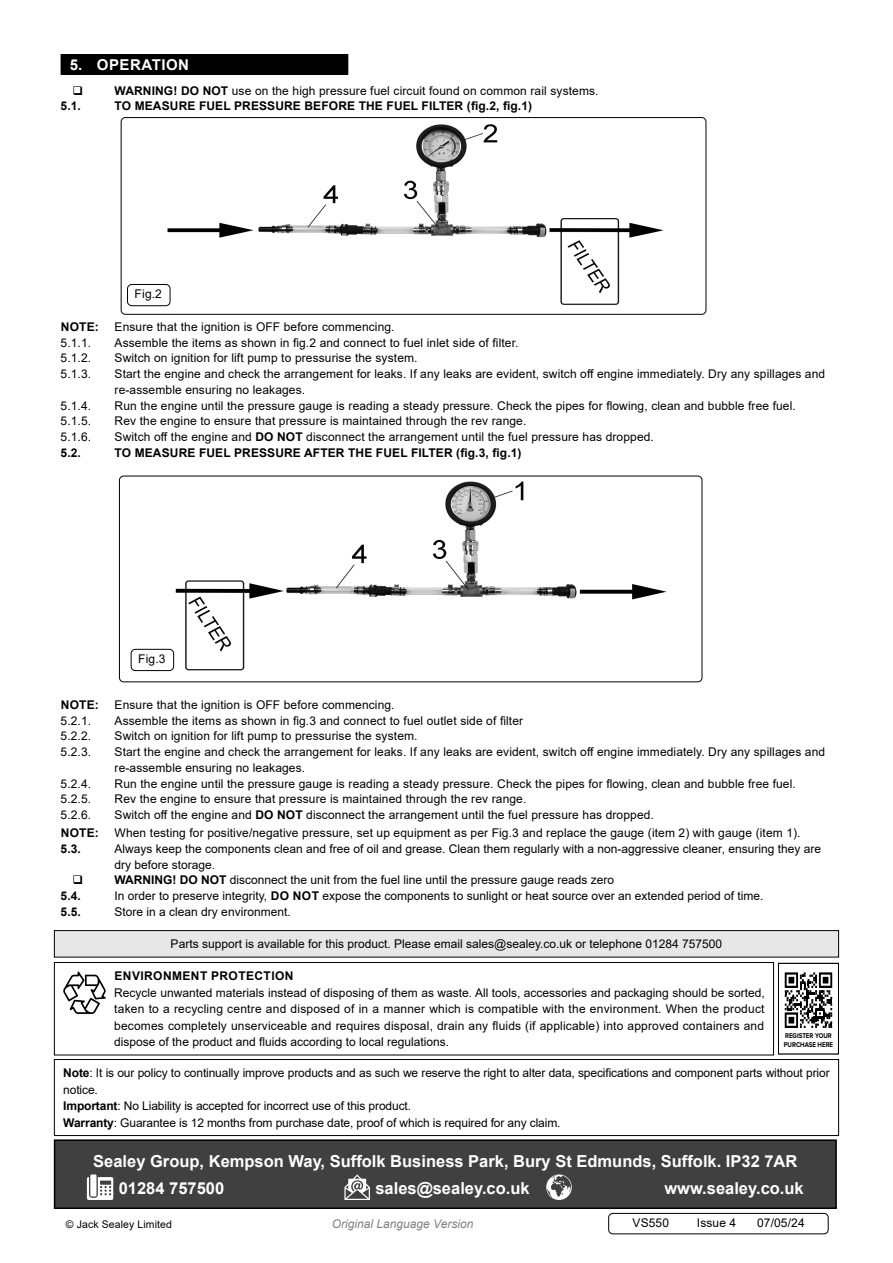
<style>
.page{position:relative;width:893px;height:1263px;background:#fff}
.page>*{position:absolute;margin:0;border:0;box-sizing:border-box;transform-origin:0 0}
.Footer_Contact_Information{font:700 16.5px "Arial";color:#fff}
.t1{font:700 15px "Arial";letter-spacing:.035em;color:#fff}
.Enviroment_Protection_Body{font:12px/15.8px "Arial";letter-spacing:.01em;color:#000}
.Important_Notification_Body{font:12px/16.5px "Arial";letter-spacing:-.01em;color:#000}
.Body{font:12px "Arial";letter-spacing:.01em;color:#000}
.Enviroment_Protection_Header{font:700 12px "Arial";letter-spacing:.01em;color:#000}
.Parts_Support_Body{font:12px "Arial";color:#000}
.t2{font:italic 12px "Arial";color:#818181}
.Enviroment_Protection_Header-2{font:700 12px "Arial";letter-spacing:.035em;color:#000}
.Body__Footer{font:12px "Arial";letter-spacing:.01em;color:#000}
.Body-2{font:700 12px "Arial";letter-spacing:.01em;color:#000}
.Body__Justified__7pt{font:10.5px "Arial";letter-spacing:.01em;color:#000}
.t3{font:700 7.2px/8.4px "Proxima Nova";color:#000;scale:.85 1}
.s1{font-weight:700}
</style>
<div class="page">
<div style="left:61px;top:54px;width:287px;height:21px;background:#000"></div>
<img style="left:160px;top:124px;width:504px;height:183px">
<div style="left:121px;top:117px;width:585px;height:198px;border:1px solid #000;border-radius:4px"></div>
<div style="left:128px;top:284px;width:42px;height:22px;background:#fff;border-radius:4px"></div>
<div style="left:127px;top:284px;width:43px;height:22px;border:1px solid #000;border-radius:4px"></div>
<img style="left:176px;top:476px;width:526px;height:195px">
<div style="left:119px;top:476px;width:583px;height:206px;border:1px solid #000;border-radius:4px"></div>
<div style="left:131px;top:649px;width:43px;height:22px;border:1px solid #000;border-radius:4px"></div>
<div style="left:608px;top:1213px;width:220px;height:21px;border:1px solid #000;border-radius:4px"></div>
<div style="left:55px;top:1140px;width:781px;height:68px;background:#404040"></div>
<svg style="left:87px;top:1177px;width:26px;height:23px"></svg>
<div style="left:90px;top:1174px;width:6px;height:22px;background:#fff"></div>
<svg style="left:344px;top:1174px;width:26px;height:26px"></svg>
<svg style="left:546px;top:1174px;width:26px;height:26px"></svg>
<div style="left:54px;top:1139px;width:783px;height:70px;border:2px solid #000"></div>
<div style="left:54px;top:962px;width:720px;height:93px;border:1px solid #000"></div>
<svg style="left:63px;top:971px;width:43px;height:43px"></svg>
<div style="left:54px;top:1059px;width:785px;height:77px;border:1px solid #000"></div>
<div style="left:54px;top:930px;width:785px;height:27px;background:#e7e7e7"></div>
<div style="left:54px;top:930px;width:785px;height:27px;border:1px solid #000"></div>
<svg style="left:784px;top:972px;width:49px;height:56px"></svg>
<svg style="left:785px;top:972px;width:47px;height:56px"></svg>
<div style="left:778px;top:963px;width:61px;height:91px;border:1px solid #000"></div>
<p class="t1" style="left:70px;top:54px;width:121px">5. OPERATION</p>
<p class="Enviroment_Protection_Body" style="left:115px;top:82px;width:485px"><span class="s1">WARNING! DO NOT</span> use on the high pressure fuel circuit found on common rail systems.</p>
<p class="Enviroment_Protection_Header" style="left:61px;top:98px;width:22px">5.1.</p>
<p class="Enviroment_Protection_Header" style="left:115px;top:98px;width:419px">TO MEASURE FUEL PRESSURE BEFORE THE FUEL FILTER (fig.2, fig.1)</p>
<p class="Body" style="left:135px;top:286px;width:29px">Fig.2</p>
<p class="Body-2" style="left:61px;top:318px;width:40px">NOTE:</p>
<p class="Body" style="left:115px;top:318px;width:281px">Ensure that the ignition is OFF before commencing.</p>
<p class="Enviroment_Protection_Body" style="left:61px;top:334px;width:32px">5.1.1.</p>
<p class="Enviroment_Protection_Body" style="left:115px;top:334px;width:405px">Assemble the items as shown in fig.2 and connect to fuel inlet side of filter.</p>
<p class="Enviroment_Protection_Body" style="left:61px;top:350px;width:32px">5.1.2.</p>
<p class="Enviroment_Protection_Body" style="left:115px;top:350px;width:304px">Switch on ignition for lift pump to pressurise the system.</p>
<p class="Enviroment_Protection_Body" style="left:61px;top:366px;width:32px">5.1.3.</p>
<p class="Enviroment_Protection_Body" style="left:115px;top:366px;width:712px">Start the engine and check the arrangement for leaks. If any leaks are evident, switch off engine immediately. Dry any spillages and re-assemble ensuring no leakages.</p>
<p class="Enviroment_Protection_Body" style="left:61px;top:397px;width:32px">5.1.4.</p>
<p class="Enviroment_Protection_Body" style="left:115px;top:397px;width:683px">Run the engine until the pressure gauge is reading a steady pressure. Check the pipes for flowing, clean and bubble free fuel.</p>
<p class="Enviroment_Protection_Body" style="left:61px;top:413px;width:32px">5.1.5.</p>
<p class="Enviroment_Protection_Body" style="left:115px;top:413px;width:413px">Rev the engine to ensure that pressure is maintained through the rev range.</p>
<p class="Enviroment_Protection_Body" style="left:61px;top:429px;width:32px">5.1.6.</p>
<p class="Enviroment_Protection_Body" style="left:115px;top:429px;width:541px">Switch off the engine and <span class="s1">DO NOT</span> disconnect the arrangement until the fuel pressure has dropped.</p>
<p class="Enviroment_Protection_Header" style="left:61px;top:444px;width:22px">5.2.</p>
<p class="Enviroment_Protection_Header" style="left:115px;top:444px;width:408px">TO MEASURE FUEL PRESSURE AFTER THE FUEL FILTER (fig.3, fig.1)</p>
<p class="Body" style="left:138px;top:650px;width:29px">Fig.3</p>
<p class="Body-2" style="left:61px;top:696px;width:40px">NOTE:</p>
<p class="Body" style="left:115px;top:696px;width:281px">Ensure that the ignition is OFF before commencing.</p>
<p class="Enviroment_Protection_Body" style="left:61px;top:712px;width:32px">5.2.1.</p>
<p class="Enviroment_Protection_Body" style="left:115px;top:712px;width:410px">Assemble the items as shown in fig.3 and connect to fuel outlet side of filter</p>
<p class="Enviroment_Protection_Body" style="left:61px;top:728px;width:32px">5.2.2.</p>
<p class="Enviroment_Protection_Body" style="left:115px;top:728px;width:304px">Switch on ignition for lift pump to pressurise the system.</p>
<p class="Enviroment_Protection_Body" style="left:61px;top:744px;width:32px">5.2.3.</p>
<p class="Enviroment_Protection_Body" style="left:115px;top:744px;width:712px">Start the engine and check the arrangement for leaks. If any leaks are evident, switch off engine immediately. Dry any spillages and re-assemble ensuring no leakages.</p>
<p class="Enviroment_Protection_Body" style="left:61px;top:775px;width:32px">5.2.4.</p>
<p class="Enviroment_Protection_Body" style="left:115px;top:775px;width:683px">Run the engine until the pressure gauge is reading a steady pressure. Check the pipes for flowing, clean and bubble free fuel.</p>
<p class="Enviroment_Protection_Body" style="left:61px;top:791px;width:32px">5.2.5.</p>
<p class="Enviroment_Protection_Body" style="left:115px;top:791px;width:413px">Rev the engine to ensure that pressure is maintained through the rev range.</p>
<p class="Enviroment_Protection_Body" style="left:61px;top:807px;width:32px">5.2.6.</p>
<p class="Enviroment_Protection_Body" style="left:115px;top:807px;width:541px">Switch off the engine and <span class="s1">DO NOT</span> disconnect the arrangement until the fuel pressure has dropped.</p>
<p class="Body-2" style="left:61px;top:824px;width:40px">NOTE:</p>
<p class="Body" style="left:115px;top:825px;width:687px">When testing for positive/negative pressure, set up equipment as per Fig.3 and replace the gauge (item 2) with gauge (item 1).</p>
<p class="Enviroment_Protection_Header" style="left:61px;top:840px;width:22px">5.3.</p>
<p class="Enviroment_Protection_Body" style="left:115px;top:841px;width:708px">Always keep the components clean and free of oil and grease. Clean them regularly with a non-aggressive cleaner, ensuring they are dry before storage.</p>
<p class="Enviroment_Protection_Body" style="left:115px;top:872px;width:501px"><span class="s1">WARNING! DO NOT</span> disconnect the unit from the fuel line until the pressure gauge reads zero</p>
<p class="Enviroment_Protection_Header" style="left:61px;top:887px;width:22px">5.4.</p>
<p class="Enviroment_Protection_Body" style="left:115px;top:888px;width:650px">In order to preserve integrity, <span class="s1">DO NOT</span> expose the components to sunlight or heat source over an extended period of time.</p>
<p class="Enviroment_Protection_Header" style="left:61px;top:903px;width:22px">5.5.</p>
<p class="Enviroment_Protection_Body" style="left:115px;top:904px;width:178px">Store in a clean dry environment.</p>
<p class="Parts_Support_Body" style="left:171px;top:936px;width:553px">Parts support is available for this product. Please email sales@sealey.co.uk or telephone 01284 757500</p>
<p class="Enviroment_Protection_Header-2" style="left:114px;top:967px;width:181px">ENVIRONMENT PROTECTION</p>
<p class="Enviroment_Protection_Body" style="left:114px;top:984px;width:652px;line-height:16.5px;text-align:justify">Recycle unwanted materials instead of disposing of them as waste. All tools, accessories and packaging should be sorted, taken to a recycling centre and disposed of in a manner which is compatible with the environment. When the product becomes completely unserviceable and requires disposal, drain any fluids (if applicable) into approved containers and dispose of the product and fluids according to local regulations.</p>
<p class="Important_Notification_Body" style="left:63px;top:1064px;width:768px"><span class="s1">Note</span>: It is our policy to continually improve products and as such we reserve the right to alter data, specifications and component parts without prior notice.</p>
<p class="Important_Notification_Body" style="left:63px;top:1097px;width:349px"><span class="s1">Important</span>: No Liability is accepted for incorrect use of this product.</p>
<p class="Important_Notification_Body" style="left:63px;top:1114px;width:499px"><span class="s1">Warranty</span>: Guarantee is 12 months from purchase date, proof of which is required for any claim.</p>
<p class="t3" style="left:784px;top:1031px;width:60px">REGISTER YOUR<br>PURCHASE HERE</p>
<p class="Footer_Contact_Information" style="left:93px;top:1149px;width:706px">Sealey Group, Kempson Way, Suffolk Business Park, Bury St Edmunds, Suffolk. IP32 7AR</p>
<p class="Footer_Contact_Information" style="left:119px;top:1176px;width:107px">01284 757500</p>
<p class="Footer_Contact_Information" style="left:375px;top:1176px;width:156px">sales@sealey.co.uk</p>
<p class="Footer_Contact_Information" style="left:664px;top:1176px;width:141px">www.sealey.co.uk</p>
<p class="Body__Justified__7pt" style="left:66px;top:1217px;width:108px">© Jack Sealey Limited</p>
<p class="t2" style="left:332px;top:1216px;width:143px">Original Language Version</p>
<p class="Body__Footer" style="left:632px;top:1214px;width:38px">VS550</p>
<p class="Body__Footer" style="left:697px;top:1214px;width:41px">Issue 4</p>
<p class="Body__Footer" style="left:757px;top:1214px;width:49px">07/05/24</p>
</div>
